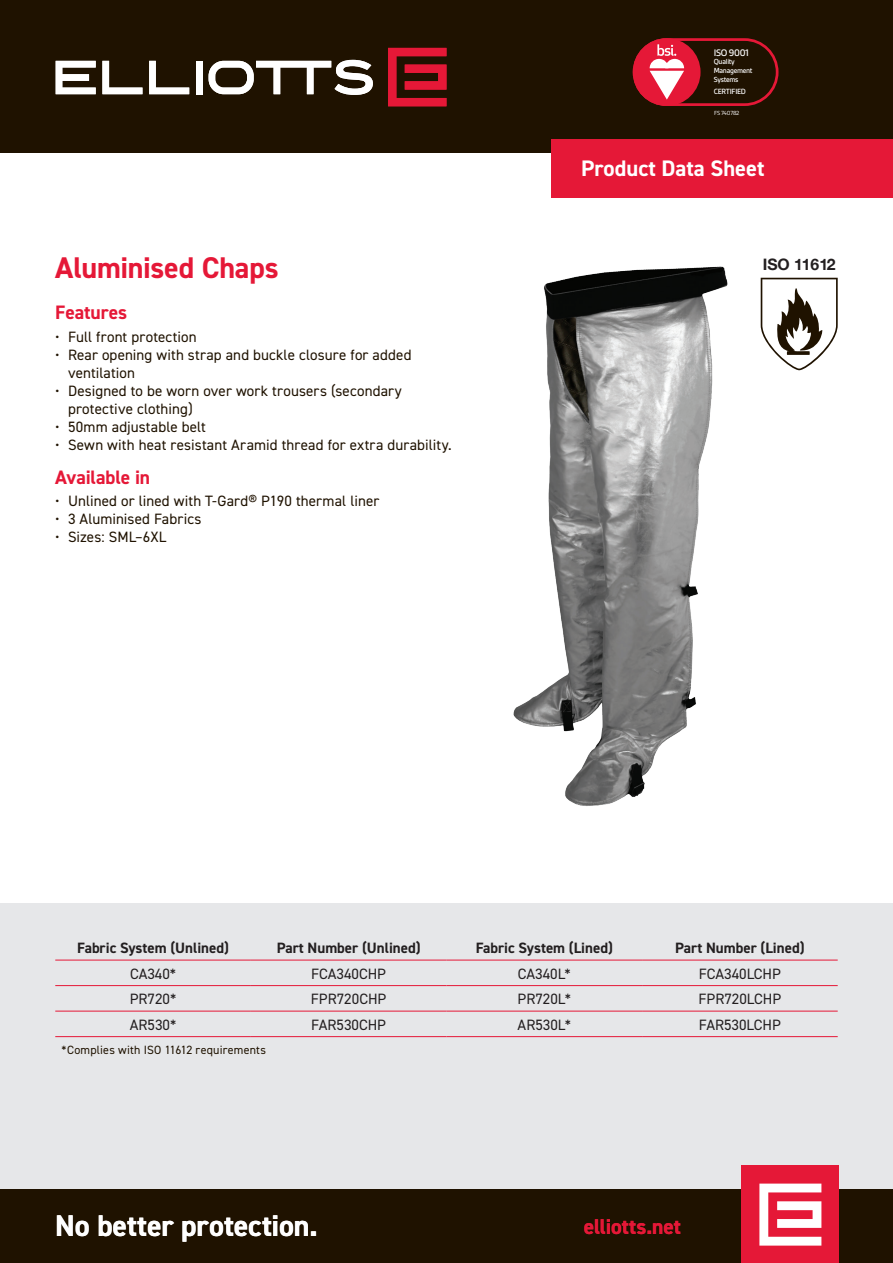
<style>
.page{position:relative;width:893px;height:1263px;background:#fff}
.page>*{position:absolute;margin:0;border:0;box-sizing:border-box;transform-origin:0 0}
.t1{font:700 30px "DIN2014";letter-spacing:-.005em;color:#fff}
.t2{font:700 30px "DIN2014";letter-spacing:-.005em;color:#e51837}
.t3{font:700 22.5px "DIN2014";color:#fff}
.t4{font:700 21.45px "DIN2014";letter-spacing:-.005em;color:#e51837}
.t5{font:700 19.5px "DIN2014";letter-spacing:-.005em;color:#e51837}
.t6{font:700 15.75px "Helvetica Neue";color:#231f20}
.t7{font:15px/18px "DIN2014";letter-spacing:.01em;color:#1f1200}
.t8{font:15px "DIN2014";color:#231f20}
.t9{font:700 15px "DIN2014";color:#231f20}
.t10{font:12px "DIN2014";letter-spacing:.015em;color:#1f1200}
.t11{font:500 10.2px "Gesta";letter-spacing:-.035em;color:#fff}
.t12{font:500 8.1px "Gesta";letter-spacing:-.035em;color:#fff}
.t13{font:500 7.95px/8.6px "Gesta";letter-spacing:-.035em;color:#fff}
.t14{font:6.3px "Gesta";letter-spacing:-.035em;color:#fff}
</style>
<div class="page">
<div style="left:0;top:0;width:893px;height:153px;background:#1f1200"></div>
<div style="left:0;top:904px;width:893px;height:359px;background:#e6e7e9"></div>
<div style="left:0;top:1189px;width:893px;height:74px;background:#1f1200"></div>
<hr style="left:55px;top:960px;width:196px;height:1px;background:#e51837">
<hr style="left:251px;top:960px;width:195px;height:1px;background:#e51837">
<hr style="left:446px;top:960px;width:196px;height:1px;background:#e51837">
<hr style="left:642px;top:960px;width:196px;height:1px;background:#e51837">
<hr style="left:55px;top:985px;width:196px;height:1px;background:#e51837">
<hr style="left:251px;top:985px;width:195px;height:1px;background:#e51837">
<hr style="left:446px;top:985px;width:196px;height:1px;background:#e51837">
<hr style="left:642px;top:985px;width:196px;height:1px;background:#e51837">
<hr style="left:55px;top:1011px;width:196px;height:1px;background:#e51837">
<hr style="left:251px;top:1011px;width:195px;height:1px;background:#e51837">
<hr style="left:446px;top:1011px;width:196px;height:1px;background:#e51837">
<hr style="left:642px;top:1011px;width:196px;height:1px;background:#e51837">
<hr style="left:55px;top:1036px;width:196px;height:1px;background:#e51837">
<hr style="left:251px;top:1036px;width:195px;height:1px;background:#e51837">
<hr style="left:446px;top:1036px;width:196px;height:1px;background:#e51837">
<hr style="left:642px;top:1036px;width:196px;height:1px;background:#e51837">
<img style="left:513px;top:266px;width:282px;height:540px">
<div style="left:551px;top:139px;width:342px;height:59px;background:#e51837"></div>
<svg style="left:388px;top:48px;width:58px;height:58px"></svg>
<div style="left:196px;top:61px;width:6px;height:33px;background:#fff"></div>
<svg style="left:209px;top:60px;width:164px;height:35px"></svg>
<svg style="left:56px;top:61px;width:40px;height:33px"></svg>
<svg style="left:102px;top:61px;width:40px;height:33px"></svg>
<svg style="left:149px;top:61px;width:40px;height:33px"></svg>
<div style="left:741px;top:1166px;width:98px;height:97px;background:#e51837"></div>
<svg style="left:759px;top:1183px;width:62px;height:62px"></svg>
<svg style="left:633px;top:38px;width:145px;height:68px"></svg>
<svg style="left:761px;top:278px;width:77px;height:92px"></svg>
<p class="t11" style="left:714px;top:47px;width:37px">ISO 9001</p>
<p class="t13" style="left:714px;top:58px;width:40px">Quality<br>Management<br>Systems</p>
<p class="t12" style="left:714px;top:87px;width:34px">CERTIFIED</p>
<p class="t14" style="left:714px;top:109px;width:27px">FS 740782</p>
<h1 class="t2" style="left:55px;top:248px;width:225px">Aluminised Chaps</h1>
<h3 class="t5" style="left:55px;top:300px;width:74px">Features</h3>
<p class="t7" style="left:55px;top:327px;width:143px">• Full front protection</p>
<p class="t7" style="left:68px;top:345px;width:345px;text-indent:-13px">• Rear opening with strap and buckle closure for added ventilation</p>
<p class="t7" style="left:68px;top:381px;width:335px;text-indent:-13px">• Designed to be worn over work trousers (secondary protective clothing)</p>
<p class="t7" style="left:55px;top:417px;width:152px">• 50mm adjustable belt</p>
<p class="t7" style="left:55px;top:435px;width:398px">• Sewn with heat resistant Aramid thread for extra durability.</p>
<h3 class="t5" style="left:55px;top:464px;width:96px">Available in</h3>
<p class="t7" style="left:55px;top:491px;width:326px">• Unlined or lined with T-Gard® P190 thermal liner</p>
<p class="t7" style="left:55px;top:509px;width:148px">• 3 Aluminised Fabrics</p>
<p class="t7" style="left:55px;top:527px;width:113px">• Sizes: SML–6XL</p>
<h2 class="t3" style="left:581px;top:154px;width:185px">Product Data Sheet</h2>
<p class="t6" style="left:763px;top:252px;width:74px">ISO 11612</p>
<p class="t9" style="left:77px;top:938px;width:153px">Fabric System (Unlined)</p>
<p class="t9" style="left:277px;top:938px;width:145px">Part Number (Unlined)</p>
<p class="t9" style="left:476px;top:938px;width:139px">Fabric System (Lined)</p>
<p class="t9" style="left:675px;top:938px;width:131px">Part Number (Lined)</p>
<p class="t8" style="left:130px;top:964px;width:48px">CA340*</p>
<p class="t8" style="left:311px;top:964px;width:76px">FCA340CHP</p>
<p class="t8" style="left:518px;top:964px;width:54px">CA340L*</p>
<p class="t8" style="left:699px;top:964px;width:84px">FCA340LCHP</p>
<p class="t8" style="left:130px;top:990px;width:48px">PR720*</p>
<p class="t8" style="left:311px;top:990px;width:77px">FPR720CHP</p>
<p class="t8" style="left:518px;top:990px;width:55px">PR720L*</p>
<p class="t8" style="left:699px;top:990px;width:84px">FPR720LCHP</p>
<p class="t8" style="left:130px;top:1015px;width:48px">AR530*</p>
<p class="t8" style="left:311px;top:1015px;width:76px">FAR530CHP</p>
<p class="t8" style="left:518px;top:1015px;width:55px">AR530L*</p>
<p class="t8" style="left:699px;top:1015px;width:84px">FAR530LCHP</p>
<p class="t10" style="left:62px;top:1042px;width:206px">*Complies with ISO 11612 requirements</p>
<h1 class="t1" style="left:55px;top:1206px;width:264px">No better protection.</h1>
<h3 class="t4" style="left:584px;top:1213px;width:99px">elliotts.net</h3>
</div>
